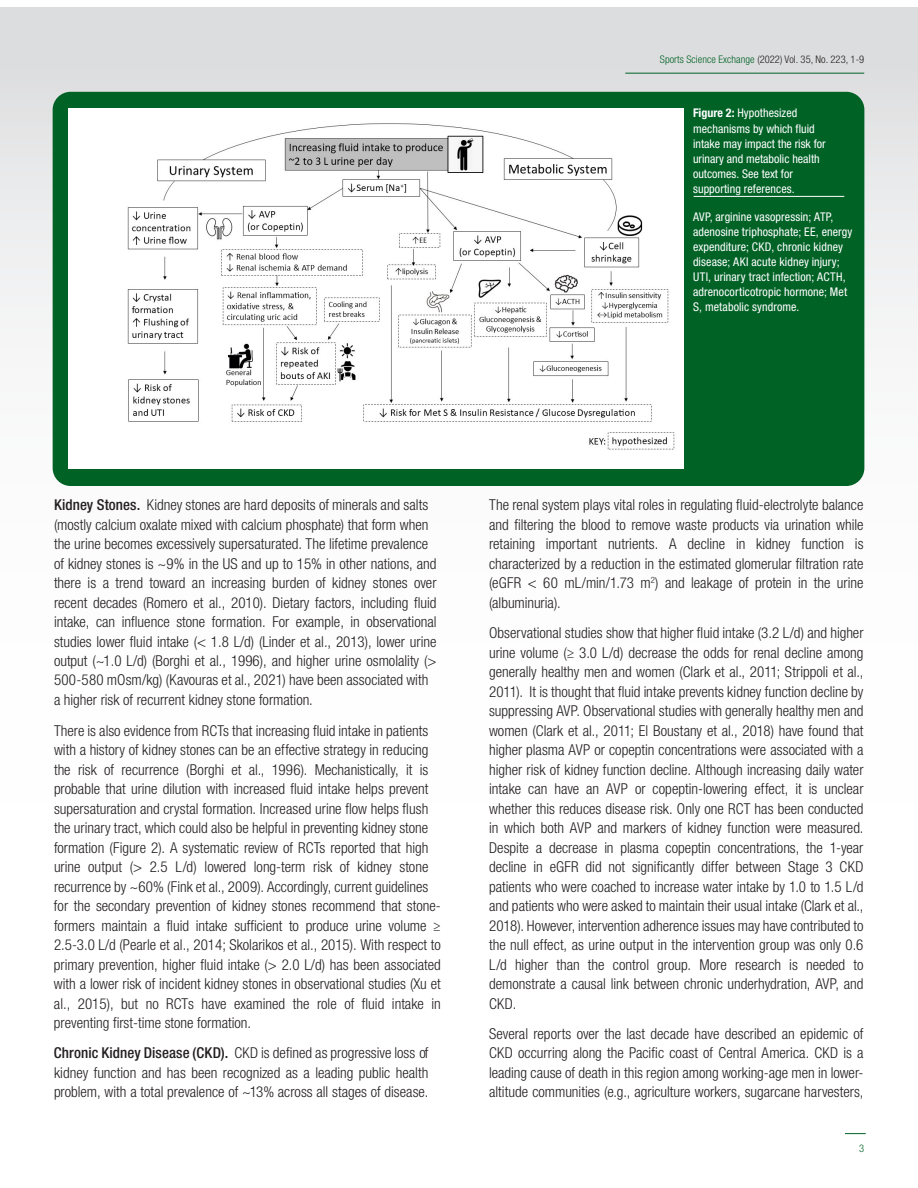
<style>
.page{position:relative;width:918px;height:1188px;background:#fff}
.page>*{position:absolute;margin:0;border:0;box-sizing:border-box;transform-origin:0 0}
.REFERENCES{font:300 condensed 15px/19.5px "Helvetica Neue LT Std";color:#231f20;text-align:justify}
.FIGURE_CAPTIONS{font:condensed 12px/15px "Helvetica Neue LT Std";letter-spacing:.005em;color:#fff}
.t1{font:300 condensed 10.5px "Helvetica Neue LT Std";letter-spacing:.005em;color:#231f20}
.t2{font:300 condensed 10.5px "Helvetica Neue LT Std";color:#016226}
.s1{color:#016226}
.s2{font-weight:700}
.s3{font-weight:500}
.s4{font-family:"Helvetica Neue LT 47 Lt Cn";font-weight:400;font-stretch:normal}
</style>
<div class="page">
<div style="left:0;top:8px;width:918px;height:1180px;background:linear-gradient(to bottom,#e4e6e6,#fff)"></div>
<div style="left:53px;top:92px;width:811px;height:394px;background:#016226;border-radius:18px"></div>
<div style="left:68px;top:108px;width:615px;height:361px;background:#fff"></div>
<img style="left:127px;top:123px;width:557px;height:328px">
<hr style="left:694px;top:196px;width:150px;height:1px;background:#fff">
<hr style="left:625px;top:73px;width:239px;height:1px;background:#016226">
<svg style="left:845px;top:1133px;width:21px;height:1px"></svg>
<p class="t1" style="left:660px;top:53px;width:206px"><span class="s1">Sports Science Exchange</span> (2022) Vol. 35, No. 223, 1-9</p>
<p class="FIGURE_CAPTIONS" style="left:693px;top:105px;width:134px"><span class="s2">Figure 2:</span> Hypothesized mechanisms by which fluid intake may impact the risk for urinary and metabolic health outcomes. See text for supporting references.</p>
<p class="FIGURE_CAPTIONS" style="left:693px;top:209px;width:161px">AVP, arginine vasopressin; ATP, adenosine triphosphate; EE, energy expenditure; CKD, chronic kidney disease; AKI acute kidney injury; UTI, urinary tract infection; ACTH, adrenocorticotropic hormone; Met S, metabolic syndrome.</p>
<p class="REFERENCES" style="left:54px;top:495px;width:384px;text-align:left"><span class="s3">Kidney Stones.</span> Kidney stones are hard deposits of minerals and salts (mostly calcium oxalate mixed with calcium phosphate) that form when the urine becomes excessively supersaturated. The lifetime prevalence of kidney stones is ~9% in the US and up to 15% in other nations, and there is a trend toward an increasing burden of kidney stones over <span class="s4">recent</span> decades (Romero et al., 2010). Dietary factors, including fluid intake, can influence stone formation. For example, in observational studies lower fluid intake (&lt; 1.8 L/d) (Linder et al., 2013), lower urine output (~1.0 L/d) (Borghi et al., 1996), and higher urine osmolality (&gt; 500-580 mOsm/kg) (Kavouras et al., 2021) have been associated with</p>
<p class="REFERENCES" style="left:54px;top:685px;width:376px;line-height:30.3px">a higher risk of recurrent kidney stone formation.<br>There is also evidence from RCTs that increasing fluid intake in patients</p>
<p class="REFERENCES" style="left:54px;top:740px;width:388px;text-align:left">with a history of kidney stones can be an effective strategy in reducing the risk of recurrence (Borghi et al., 1996). Mechanistically, it is probable that urine dilution with increased fluid intake helps prevent supersaturation and crystal formation. Increased urine flow helps flush the urinary tract, which could also be helpful in preventing kidney stone formation (Figure 2). A systematic review of RCTs reported that high urine output (&gt; 2.5 L/d) lowered long-term risk of kidney stone recurrence by ~60% (Fink et al., 2009). Accordingly, current guidelines for the secondary prevention of kidney stones recommend that stone&shy;formers maintain a fluid intake sufficient <span class="s4">to produce urine volume</span> ≥ 2.5-3.0 L/d (Pearle et al., 2014; Skolarikos et al., 2015). With respect to primary prevention, higher fluid intake (&gt; 2.0 L/d) has been associated with a lower risk of incident kidney stones in observational studies (Xu et al., 2015), but no RCTs have examined the role of fluid intake in preventing first-time stone formation.</p>
<p class="REFERENCES" style="left:54px;top:1043px;width:376px"><span class="s3">Chronic Kidney Disease (CKD).</span> CKD is defined as progressive loss of kidney function and has been recognized as a leading public health problem, with a total prevalence of ~13% across all stages of disease.</p>
<p class="REFERENCES" style="left:489px;top:495px;width:376px">The renal system plays vital roles in regulating fluid-electrolyte balance and filtering the blood to remove waste products via urination while retaining important nutrients. A decline in kidney function is characterized by a reduction in the estimated glomerular filtration rate (eGFR &lt; 60 mL/min/1.73 m<sup>2</sup>) and leakage of protein in the urine (albuminuria).</p>
<p class="REFERENCES" style="left:489px;top:623px;width:376px">Observational studies show that higher fluid intake (3.2 L/d) and higher urine volume (≥ 3.0 L/d) decrease the odds for renal decline among generally healthy men and women (Clark et al., 2011; Strippoli et al., 2011). It is thought that fluid intake prevents kidney function decline by suppressing AVP. Observational studies with generally healthy men and women (Clark et al., 2011; El Boustany et al., 2018) have found that higher plasma AVP or copeptin concentrations were associated with a higher risk of kidney function decline. Although increasing daily water intake can have an AVP or copeptin-lowering effect, it is unclear whether this reduces disease risk. Only one RCT has been conducted in which both AVP and markers of kidney function were measured.<br>Despite a decrease in plasma copeptin concentrations, the 1-year decline in eGFR did not significantly differ between Stage 3 CKD patients who were coached to increase water intake by 1.0 to 1.5 L/d and patients who were asked to maintain their usual intake (Clark et al., 2018). However, intervention adherence issues may have contributed to the null effect, as urine output in the intervention group was only 0.6<br>L/d higher than the control group. More research is needed to demonstrate a causal link between chronic underhydration, AVP, and CKD.</p>
<p class="REFERENCES" style="left:489px;top:1024px;width:376px">Several reports over the last decade have described an epidemic of CKD occurring along the Pacific coast of Central America. CKD is a leading cause of death in this region among working-age men in lower&shy;altitude communities (e.g., agriculture workers, sugarcane harvesters,</p>
<p class="t2" style="left:859px;top:1142px;width:7px">3</p>
</div>
